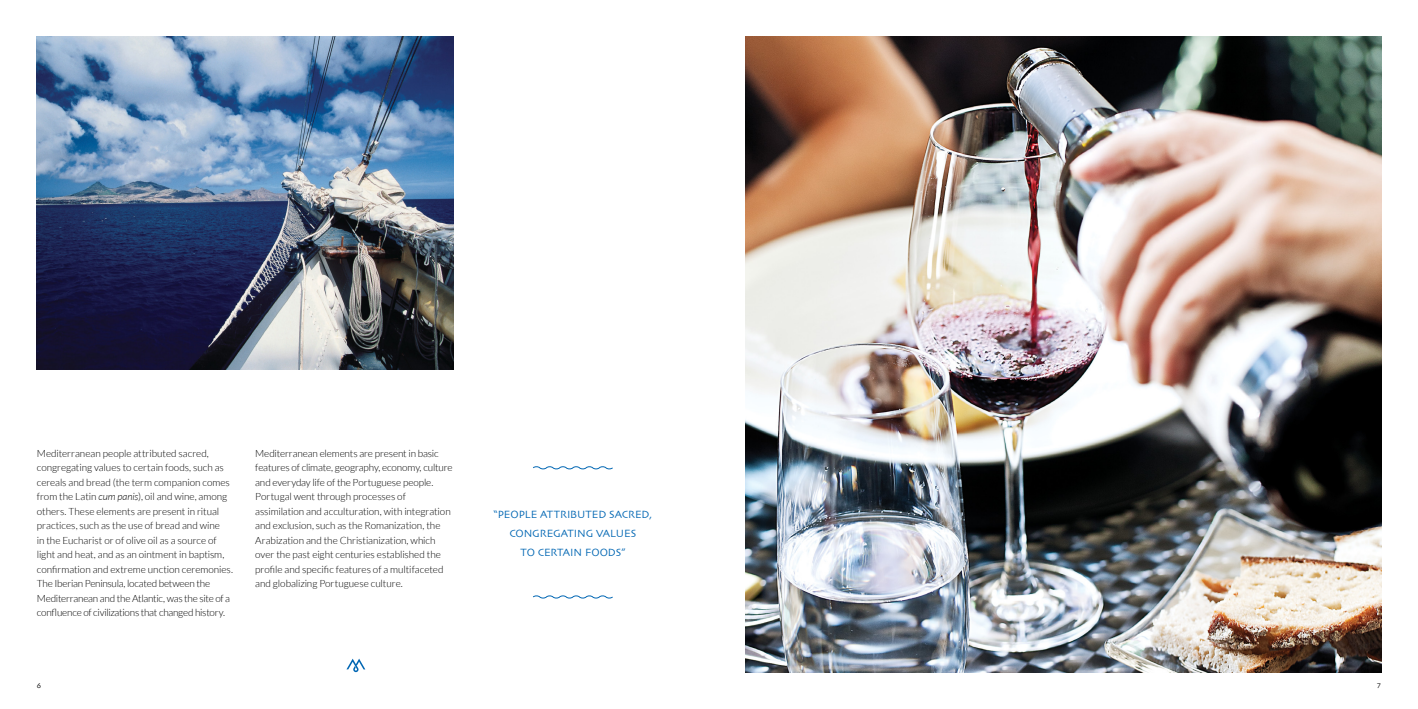
<style>
.page{position:relative;width:1418px;height:709px;background:#fff}
.page>*{position:absolute;margin:0;border:0;box-sizing:border-box;transform-origin:0 0}
.t1{font:11px/19px "Skia";letter-spacing:-.01em;color:#0066b3;text-align:center}
.t2{font:300 10px/14.5px "Lato";letter-spacing:-.005em;color:#000}
.t3{font:7.5px "Skia";color:#000}
.s1{font-style:italic}
</style>
<div class="page">
<img style="left:746px;top:37px;width:634px;height:635px">
<svg style="left:533px;top:595px;width:80px;height:4px"></svg>
<svg style="left:533px;top:466px;width:80px;height:4px"></svg>
<img style="left:37px;top:37px;width:417px;height:332px">
<svg style="left:346px;top:658px;width:19px;height:14px"></svg>
<p class="t2" style="left:37px;top:446px;width:198px">Mediterranean people attributed sacred, congregating values to certain foods, such as cereals and bread (the term companion comes from the Latin <span class="s1">cum panis</span>), oil and wine, among others. These elements are present in ritual practices, such as the use of bread and wine<br>in the Eucharist or of olive oil as a source of light and heat, and as an ointment in baptism, confirmation and extreme unction ceremonies.<br>The Iberian Peninsula, located between the Mediterranean and the Atlantic, was the site of a confluence of civilizations that changed history.</p>
<p class="t2" style="left:255px;top:446px;width:199px">Mediterranean elements are present in basic features of climate, geography, economy, culture and everyday life of the Portuguese people.<br>Portugal went through processes of assimilation and acculturation, with integration and exclusion, such as the Romanization, the Arabization and the Christianization, which over the past eight centuries established the profile and specific features of a multifaceted and globalizing Portuguese culture.</p>
<p class="t3" style="left:37px;top:681px;width:6px">6</p>
<p class="t1" style="left:493px;top:505px;width:160px">“PEOPLE ATTRIBUTED SACRED,<br>CONGREGATING VALUES<br>TO CERTAIN FOODS”</p>
<p class="t3" style="left:1377px;top:680px;width:5px">7</p>
</div>
